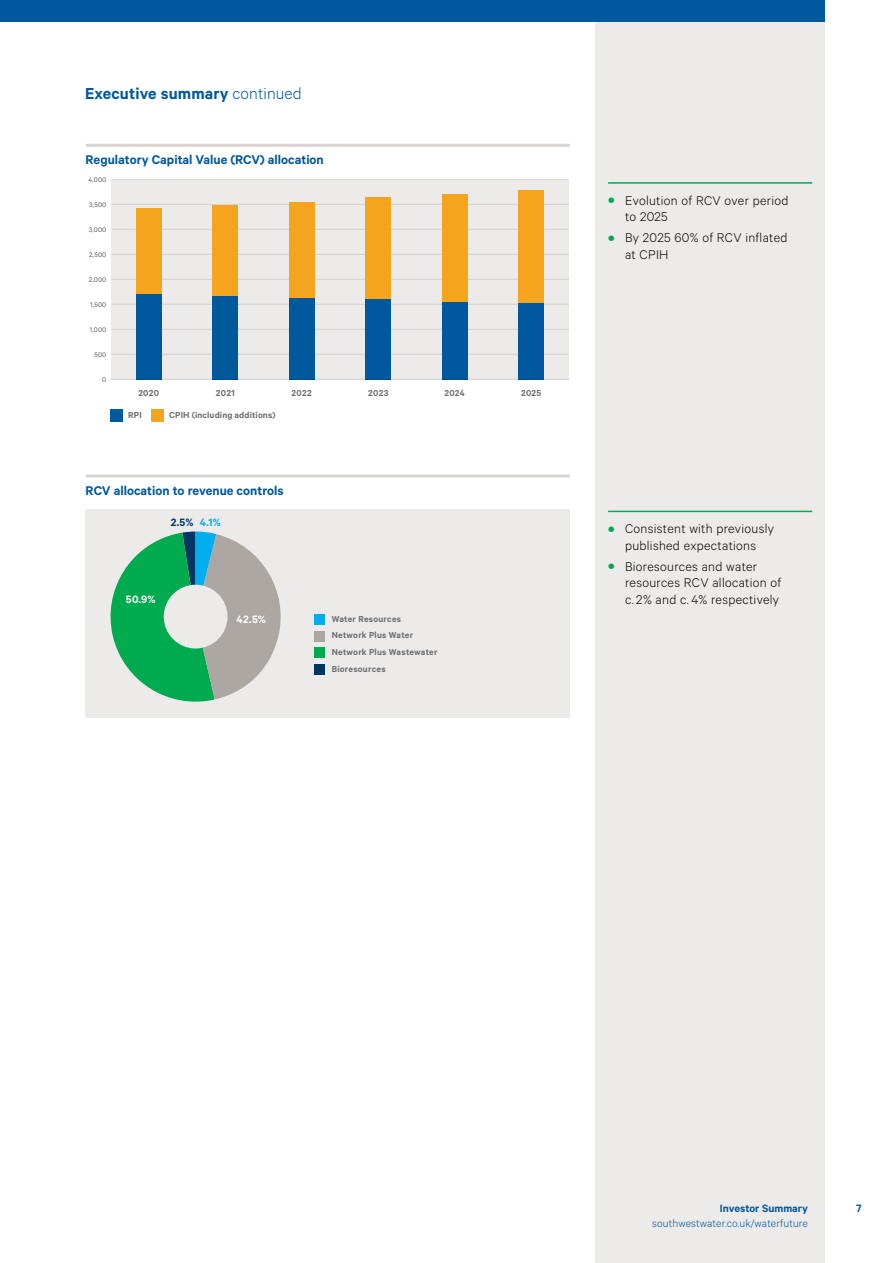
<style>
.page{position:relative;width:893px;height:1263px;background:#fff}
.page>*{position:absolute;margin:0;border:0;box-sizing:border-box;transform-origin:0 0}
.t1{font:600 18px "Calibre";letter-spacing:.005em;color:#00589d}
.t2{font:300 14.25px/16.5px "Calibre";letter-spacing:.02em;color:#000}
.t3{font:600 14.25px "Calibre";color:#00589d}
.t4{font:300 12px "Calibre";letter-spacing:.01em;color:#00589d}
.t5{font:600 12px "Calibre";color:#00589d}
.t6{font:600 12px "Calibre";color:#fff}
.t7{font:600 12px "Calibre";color:#003664}
.t8{font:600 9.75px/16.5px "Calibre";letter-spacing:.025em;color:#6d6e71}
.t9{font:7.5px "Calibre";letter-spacing:.025em;color:#58595b}
.s1{font-weight:300}
.s2{color:#00aeef}
.s3{font-weight:600;font-size:18px;color:#00aa4f}
</style>
<div class="page">
<div style="left:595px;top:21px;width:230px;height:1242px;background:#edebea"></div>
<hr style="left:608px;top:182px;width:204px;height:2px;background:#00aa4f">
<hr style="left:608px;top:511px;width:204px;height:1px;background:#00aa4f">
<div style="left:111px;top:180px;width:458px;height:200px;background:#edebea"></div>
<div style="left:85px;top:509px;width:485px;height:209px;background:#edebea"></div>
<div style="left:111px;top:409px;width:12px;height:12px;background:#00589d"></div>
<div style="left:151px;top:409px;width:13px;height:12px;background:#f4a41d"></div>
<hr style="left:111px;top:204px;width:458px;height:1px;background:#e9e6e5">
<hr style="left:111px;top:179px;width:458px;height:1px;background:#dcd9d7">
<hr style="left:111px;top:229px;width:458px;height:1px;background:#e9e6e5">
<hr style="left:111px;top:254px;width:458px;height:1px;background:#e9e6e5">
<hr style="left:111px;top:329px;width:458px;height:1px;background:#e9e6e5">
<hr style="left:111px;top:279px;width:458px;height:1px;background:#e9e6e5">
<hr style="left:111px;top:354px;width:458px;height:1px;background:#e9e6e5">
<hr style="left:111px;top:304px;width:458px;height:1px;background:#e9e6e5">
<svg style="left:110px;top:531px;width:171px;height:171px"></svg>
<div style="left:164px;top:585px;width:63px;height:63px;background:#edebea;border-radius:50%"></div>
<div style="left:315px;top:614px;width:10px;height:11px;background:#00aeef"></div>
<div style="left:315px;top:631px;width:10px;height:11px;background:#ada7a3"></div>
<div style="left:315px;top:648px;width:10px;height:10px;background:#00aa4f"></div>
<div style="left:315px;top:664px;width:10px;height:11px;background:#003664"></div>
<hr style="left:86px;top:144px;width:484px;height:3px;background:#d8d5d3">
<hr style="left:86px;top:474px;width:484px;height:3px;background:#d8d5d3">
<div style="left:136px;top:209px;width:26px;height:85px;background:#f4a41d"></div>
<div style="left:213px;top:206px;width:25px;height:90px;background:#f4a41d"></div>
<div style="left:289px;top:202px;width:25px;height:96px;background:#f4a41d"></div>
<div style="left:366px;top:198px;width:25px;height:102px;background:#f4a41d"></div>
<div style="left:442px;top:194px;width:25px;height:108px;background:#f4a41d"></div>
<div style="left:518px;top:191px;width:26px;height:112px;background:#f4a41d"></div>
<div style="left:136px;top:294px;width:26px;height:86px;background:#00589d"></div>
<div style="left:213px;top:296px;width:25px;height:84px;background:#00589d"></div>
<div style="left:289px;top:298px;width:25px;height:82px;background:#00589d"></div>
<div style="left:366px;top:300px;width:25px;height:80px;background:#00589d"></div>
<div style="left:442px;top:302px;width:25px;height:78px;background:#00589d"></div>
<div style="left:518px;top:303px;width:26px;height:77px;background:#00589d"></div>
<hr style="left:111px;top:379px;width:458px;height:1px;background:#e9e6e5">
<div style="left:0;top:0;width:825px;height:21px;background:#00589d"></div>
<p class="t1" style="left:85px;top:82px;width:218px">Executive summary <span class="s1">continued</span></p>
<p class="t3" style="left:86px;top:151px;width:240px">Regulatory Capital Value (RCV) allocation</p>
<p class="t9" style="left:88px;top:175px;width:19px">4,000</p>
<p class="t9" style="left:89px;top:200px;width:19px">3,500</p>
<p class="t9" style="left:89px;top:225px;width:19px">3,000</p>
<p class="t9" style="left:89px;top:250px;width:19px">2,500</p>
<p class="t9" style="left:89px;top:275px;width:19px">2,000</p>
<p class="t9" style="left:90px;top:300px;width:18px">1,500</p>
<p class="t9" style="left:90px;top:325px;width:18px">1,000</p>
<p class="t9" style="left:94px;top:350px;width:13px">500</p>
<p class="t9" style="left:102px;top:375px;width:6px">0</p>
<p class="t8" style="left:138px;top:385px;width:22px">2020</p>
<p class="t8" style="left:216px;top:385px;width:20px">2021</p>
<p class="t8" style="left:292px;top:385px;width:22px">2022</p>
<p class="t8" style="left:368px;top:385px;width:22px">2023</p>
<p class="t8" style="left:444px;top:385px;width:22px">2024</p>
<p class="t8" style="left:521px;top:385px;width:22px">2025</p>
<p class="t8" style="left:128px;top:407px;width:15px">RPI</p>
<p class="t8" style="left:169px;top:407px;width:108px">CPIH (including additions)</p>
<p class="t3" style="left:86px;top:482px;width:200px">RCV allocation to revenue controls</p>
<p class="t7" style="left:171px;top:515px;width:52px">2.5% <span class="s2">4.1%</span></p>
<p class="t6" style="left:126px;top:592px;width:31px">50.9%</p>
<p class="t6" style="left:237px;top:613px;width:31px">42.5%</p>
<p class="t8" style="left:332px;top:610px;width:107px">Water Resources<br>Network Plus Water<br>Network Plus Wastewater<br>Bioresources</p>
<p class="t2" style="left:625px;top:192px;width:165px;text-indent:-17px"><span class="s3">•</span> Evolution of RCV over period to 2025</p>
<p class="t2" style="left:625px;top:229px;width:164px;text-indent:-17px"><span class="s3">•</span> By 2025 60% of RCV inflated at CPIH</p>
<p class="t2" style="left:608px;top:520px;width:167px;text-align:center"><span class="s3">•</span> Consistent with previously published expectations</p>
<p class="t2" style="left:625px;top:557px;width:158px;text-indent:-17px"><span class="s3">•</span> Bioresources and water resources RCV allocation of c. 2% and c. 4% respectively</p>
<p class="t5" style="left:720px;top:1201px;width:90px">Investor Summary</p>
<p class="t5" style="left:856px;top:1201px;width:7px">7</p>
<p class="t4" style="left:652px;top:1216px;width:157px">southwestwater.co.uk/waterfuture</p>
</div>
